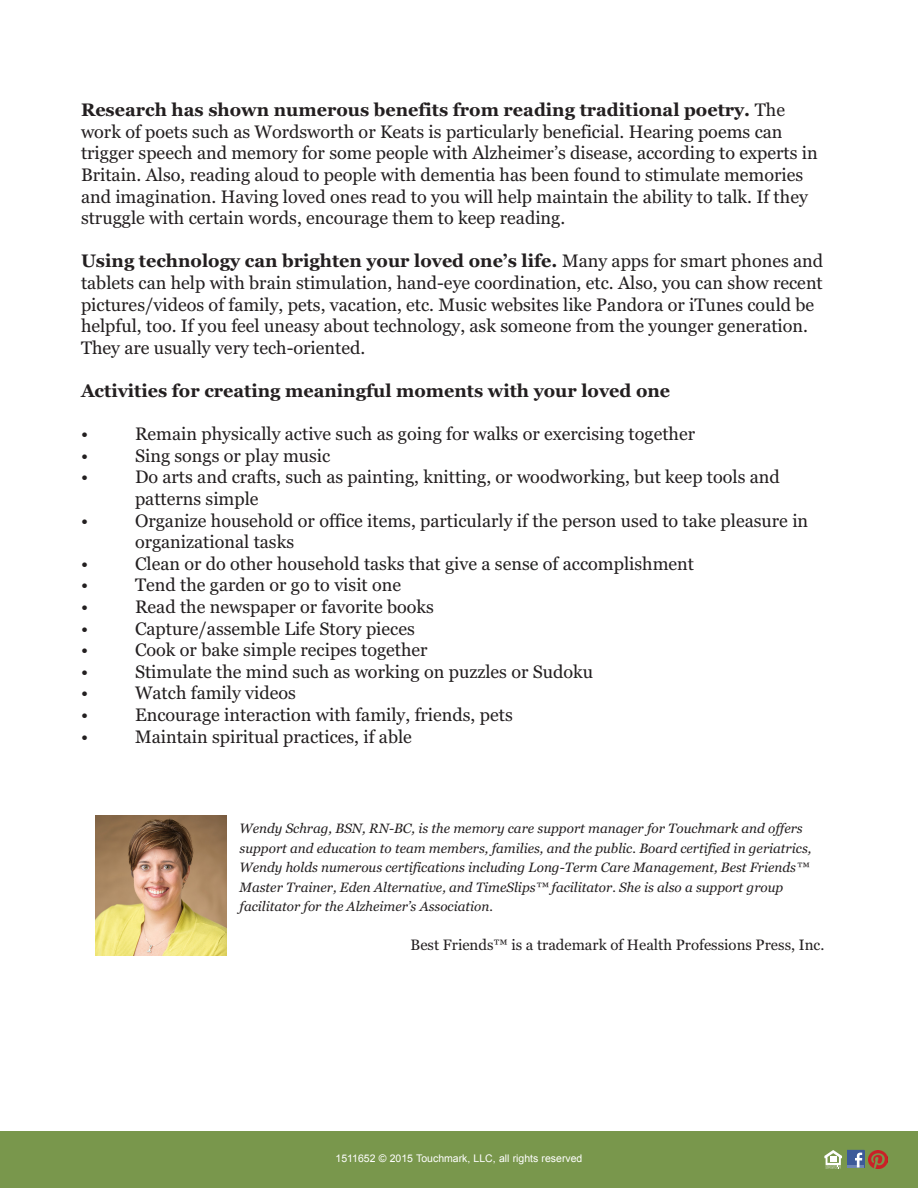
<style>
.page{position:relative;width:918px;height:1188px;background:#fff}
.page>*{position:absolute;margin:0;border:0;box-sizing:border-box;transform-origin:0 0}
.t1{font:18px/21.6px "Georgia";color:#231f20}
.t2{font:700 18px "Georgia";color:#231f20}
.t3{font:15px "Georgia";color:#231f20}
.t4{font:italic 13.5px/19.5px "Georgia";color:#231f20}
.t5{font:10.5px "Arial";color:#fff}
.s1{font-weight:700}
</style>
<div class="page">
<div style="left:0;top:1131px;width:918px;height:57px;background:#79974c"></div>
<svg style="left:824px;top:1150px;width:41px;height:19px"></svg>
<img style="left:869px;top:1150px;width:18px;height:18px">
<img style="left:96px;top:815px;width:130px;height:141px">
<p class="t1" style="left:81px;top:100px;width:738px"><span class="s1">Research has shown numerous benefits from reading traditional poetry.</span> The work of poets such as Wordsworth or Keats is particularly beneficial. Hearing poems can trigger speech and memory for some people with Alzheimer’s disease, according to experts in Britain. Also, reading aloud to people with dementia has been found to stimulate memories and imagination. Having loved ones read to you will help maintain the ability to talk. If they struggle with certain words, encourage them to keep reading.</p>
<p class="t1" style="left:81px;top:251px;width:744px"><span class="s1">Using technology can brighten your loved one’s life.</span> Many apps for smart phones and tablets can help with brain stimulation, hand-eye coordination, etc. Also, you can show recent pictures/videos of family, pets, vacation, etc. Music websites like Pandora or iTunes could be helpful, too. If you feel uneasy about technology, ask someone from the younger generation.<br>They are usually very tech-oriented.</p>
<p class="t2" style="left:81px;top:379px;width:591px">Activities for creating meaningful moments with your loved one</p>
<p class="t1" style="left:81px;top:424px;width:9px">•</p>
<p class="t1" style="left:135px;top:424px;width:562px">Remain physically active such as going for walks or exercising together</p>
<p class="t1" style="left:81px;top:445px;width:9px">•</p>
<p class="t1" style="left:135px;top:445px;width:197px">Sing songs or play music</p>
<p class="t1" style="left:81px;top:467px;width:9px">•</p>
<p class="t1" style="left:135px;top:467px;width:646px">Do arts and crafts, such as painting, knitting, or woodworking, but keep tools and</p>
<p class="t1" style="left:135px;top:488px;width:125px">patterns simple</p>
<p class="t1" style="left:81px;top:510px;width:9px">•</p>
<p class="t1" style="left:135px;top:510px;width:675px">Organize household or office items, particularly if the person used to take pleasure in</p>
<p class="t1" style="left:135px;top:532px;width:161px">organizational tasks</p>
<p class="t1" style="left:81px;top:553px;width:9px">•</p>
<p class="t1" style="left:135px;top:553px;width:561px">Clean or do other household tasks that give a sense of accomplishment</p>
<p class="t1" style="left:81px;top:575px;width:9px">•</p>
<p class="t1" style="left:135px;top:575px;width:268px">Tend the garden or go to visit one</p>
<p class="t1" style="left:81px;top:596px;width:9px">•</p>
<p class="t1" style="left:135px;top:596px;width:300px">Read the newspaper or favorite books</p>
<p class="t1" style="left:81px;top:618px;width:9px">•</p>
<p class="t1" style="left:135px;top:618px;width:281px">Capture/assemble Life Story pieces</p>
<p class="t1" style="left:81px;top:640px;width:9px">•</p>
<p class="t1" style="left:135px;top:640px;width:294px">Cook or bake simple recipes together</p>
<p class="t1" style="left:81px;top:661px;width:9px">•</p>
<p class="t1" style="left:135px;top:661px;width:460px">Stimulate the mind such as working on puzzles or Sudoku</p>
<p class="t1" style="left:81px;top:683px;width:9px">•</p>
<p class="t1" style="left:135px;top:683px;width:162px">Watch family videos</p>
<p class="t1" style="left:81px;top:704px;width:9px">•</p>
<p class="t1" style="left:135px;top:704px;width:379px">Encourage interaction with family, friends, pets</p>
<p class="t1" style="left:81px;top:726px;width:9px">•</p>
<p class="t1" style="left:135px;top:726px;width:278px">Maintain spiritual practices, if able</p>
<p class="t4" style="left:240px;top:819px;width:573px">Wendy Schrag, BSN, RN-BC, is the memory care support manager for Touchmark and offers support and education to team members, families, and the public. Board certified in geriatrics, Wendy holds numerous certifications including Long-Term Care Management, Best Friends™ Master Trainer, Eden Alternative, and TimeSlips™ facilitator. She is also a support group facilitator for the Alzheimer’s Association.</p>
<p class="t3" style="left:411px;top:936px;width:415px">Best Friends™ is a trademark of Health Professions Press, Inc.</p>
<p class="t5" style="left:336px;top:1152px;width:248px">1511652 © 2015 Touchmark, LLC, all rights reserved</p>
</div>
